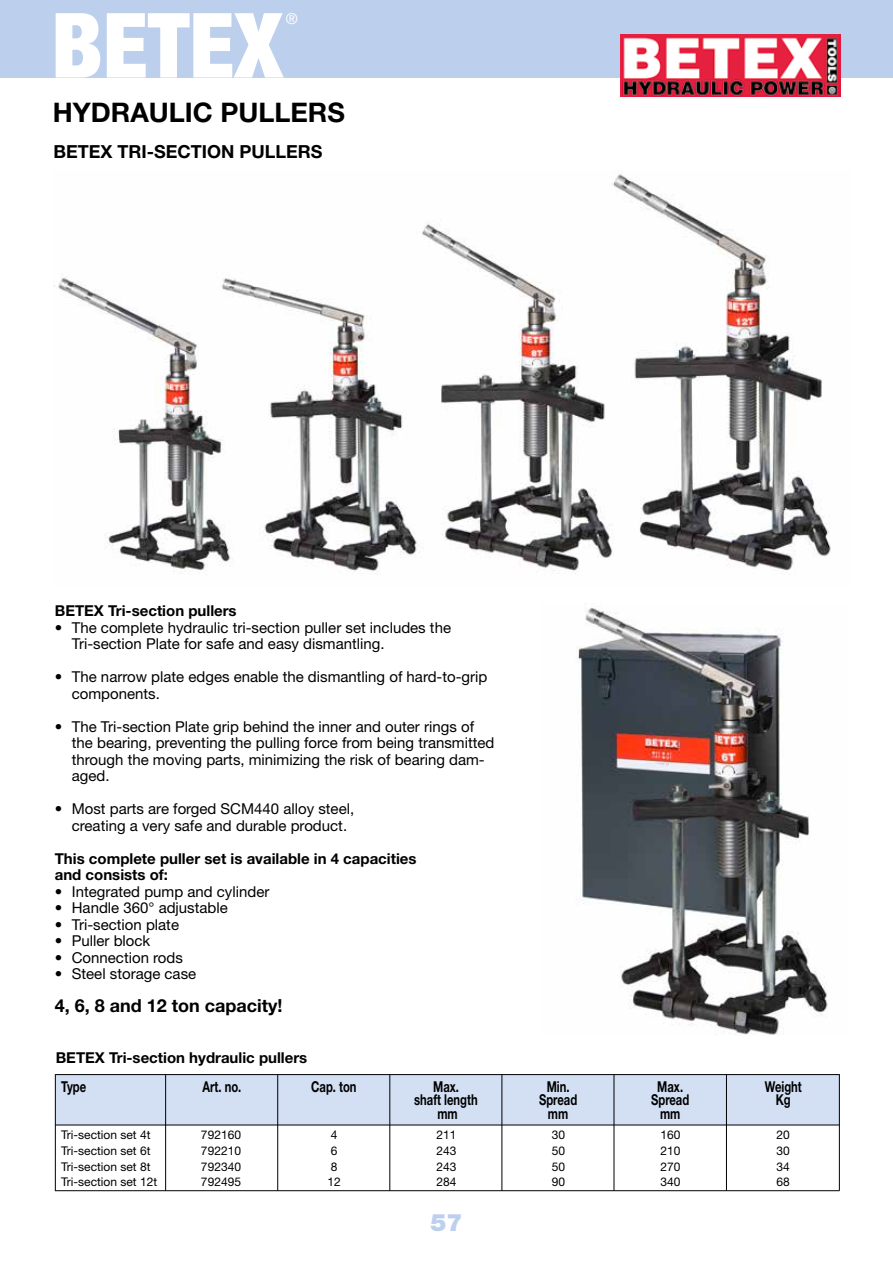
<style>
.page{position:relative;width:893px;height:1263px;background:#fff}
.page>*{position:absolute;margin:0;border:0;box-sizing:border-box;transform-origin:0 0}
.t1{font:900 condensed 90px "Helvetica Neue";color:#fff}
.t2{font:700 27px "Helvetica Neue LT Std";color:#000}
.t3{font:900 24px "Helvetica Neue LT Std";color:#bcd0ed}
.t4{font:700 18px "Helvetica Neue LT Std";color:#000}
.t5{font:15px/16.5px "Helvetica Neue LT Std";color:#000}
.t6{font:700 15px/16.5px "Helvetica Neue LT Std";color:#000}
.t7{font:700 15px/13.5px "Helvetica Neue LT Std";color:#000;text-align:center;scale:.75 1}
.t8{font:15px "Helvetica Neue LT Std";color:#fff}
.t9{font:12px/15.8px "Helvetica Neue LT Std";color:#000;text-align:justify}
</style>
<div class="page">
<div style="left:0;top:0;width:893px;height:77px;background:#bcd0ed"></div>
<img style="left:620px;top:35px;width:220px;height:61px">
<div style="left:55px;top:1074px;width:785px;height:51px;background:#d3e0f4"></div>
<hr style="left:165px;top:1074px;width:1px;height:117px;background:#000">
<hr style="left:277px;top:1074px;width:1px;height:117px;background:#000">
<hr style="left:389px;top:1074px;width:1px;height:117px;background:#000">
<hr style="left:501px;top:1074px;width:1px;height:117px;background:#000">
<hr style="left:614px;top:1074px;width:1px;height:117px;background:#000">
<hr style="left:726px;top:1074px;width:1px;height:117px;background:#000">
<hr style="left:839px;top:1074px;width:1px;height:117px;background:#000">
<hr style="left:55px;top:1074px;width:1px;height:117px;background:#000">
<hr style="left:55px;top:1125px;width:784px;height:1px;background:#000">
<hr style="left:55px;top:1074px;width:785px;height:1px;background:#000">
<hr style="left:55px;top:1190px;width:784px;height:1px;background:#000">
<img style="left:576px;top:603px;width:252px;height:432px">
<img style="left:58px;top:174px;width:773px;height:401px">
<h1 class="t1" style="left:51px;top:-29px;width:233px">BETEX</h1>
<p class="t8" style="left:286px;top:10px;width:13px">®</p>
<h2 class="t2" style="left:53px;top:96px;width:294px">HYDRAULIC PULLERS</h2>
<p class="t4" style="left:54px;top:141px;width:271px">BETEX TRI-SECTION PULLERS</p>
<p class="t6" style="left:55px;top:602px;width:183px">BETEX Tri-section pullers</p>
<p class="t5" style="left:72px;top:619px;width:381px;text-indent:-17px">• The complete hydraulic tri-section puller set includes the<br>Tri-section Plate for safe and easy dismantling.</p>
<p class="t5" style="left:72px;top:668px;width:417px;text-indent:-17px">• The narrow plate edges enable the dismantling of hard-to-grip components.</p>
<p class="t5" style="left:72px;top:718px;width:424px;text-indent:-17px">• The Tri-section Plate grip behind the inner and outer rings of the bearing, preventing the pulling force from being transmitted through the moving parts, minimizing the risk of bearing dam&shy;aged.</p>
<p class="t5" style="left:72px;top:800px;width:284px;text-indent:-17px">• Most parts are forged SCM440 alloy steel, creating a very safe and durable product.</p>
<p class="t6" style="left:55px;top:850px;width:363px">This complete puller set is available in 4 capacities and consists of:</p>
<p class="t5" style="left:55px;top:883px;width:216px">• Integrated pump and cylinder</p>
<p class="t5" style="left:55px;top:899px;width:175px">• Handle 360° adjustable</p>
<p class="t5" style="left:55px;top:916px;width:126px">• Tri-section plate</p>
<p class="t5" style="left:55px;top:932px;width:97px">• Puller block</p>
<p class="t5" style="left:55px;top:949px;width:130px">• Connection rods</p>
<p class="t5" style="left:55px;top:965px;width:143px">• Steel storage case</p>
<p class="t4" style="left:55px;top:994px;width:229px">4, 6, 8 and 12 ton capacity!</p>
<p class="t6" style="left:56px;top:1049px;width:253px">BETEX Tri-section hydraulic pullers</p>
<p class="t7" style="left:61px;top:1079px;width:35px">Type</p>
<p class="t9" style="left:61px;top:1127px;width:98px;text-align:left">Tri-section set 4t<br>Tri-section set 6t<br>Tri-section set 8t<br>Tri-section set 12t</p>
<p class="t7" style="left:202px;top:1079px;width:53px">Art. no.</p>
<p class="t9" style="left:201px;top:1127px;width:42px">792160<br>792210<br>792340<br>792495</p>
<p class="t7" style="left:311px;top:1079px;width:62px">Cap. ton</p>
<p class="t9" style="left:328px;top:1127px;width:15px;text-align:left">4<br>6<br>8<br>12</p>
<p class="t7" style="left:414px;top:1079px;width:86px">Max.<br>shaft length mm</p>
<p class="t9" style="left:436px;top:1127px;width:22px">211<br>243<br>243<br>284</p>
<h3 class="t3" style="left:430px;top:1208px;width:34px">57</h3>
<p class="t7" style="left:539px;top:1079px;width:52px">Min.<br>Spread mm</p>
<p class="t9" style="left:552px;top:1127px;width:15px">30<br>50<br>50<br>90</p>
<p class="t7" style="left:651px;top:1079px;width:52px">Max.<br>Spread mm</p>
<p class="t9" style="left:660px;top:1127px;width:22px">160<br>210<br>270<br>340</p>
<p class="t7" style="left:765px;top:1079px;width:51px">Weight<br>Kg</p>
<p class="t9" style="left:777px;top:1127px;width:15px">20<br>30<br>34<br>68</p>
</div>
